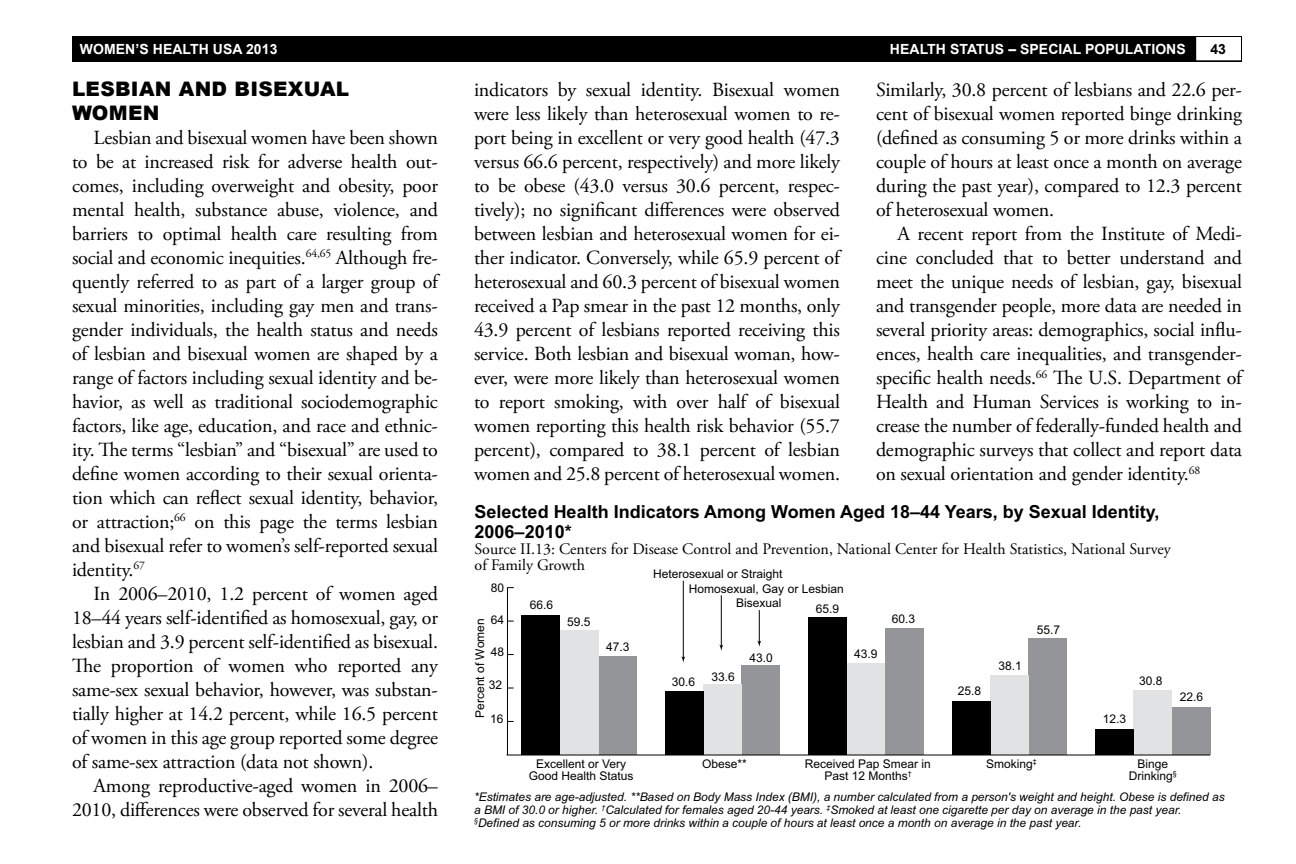
<style>
.page{position:relative;width:1296px;height:864px;background:#fff}
.page>*{position:absolute;margin:0;border:0;box-sizing:border-box;transform-origin:0 0}
.text{font:20px/24px "Adobe Garamond Pro";letter-spacing:-.01em;color:#000;text-align:justify}
.t1{font:900 20px/24px "Arial";letter-spacing:.015em;color:#000}
.t2{font:700 18px/20px "Arial";color:#000}
.t3{font:16px/16px "Adobe Garamond Pro";color:#000}
.t4{font:700 14px "Arial";letter-spacing:.005em;color:#fff}
.t5{font:700 14px "Arial";color:#000}
.t6{font:italic 12px/13px "Arial";color:#000}
.t7{font:12px/14.6px "Arial";color:#000}
.t8{font:7px "Arial";color:#000}
</style>
<div class="page">
<div style="left:72px;top:36px;width:1170px;height:25px;background:#000"></div>
<div style="left:1196px;top:36px;width:46px;height:25px;background:#fff"></div>
<div style="left:1195px;top:36px;width:47px;height:25px;border:1px solid #000"></div>
<hr style="left:721px;top:595px;width:1px;height:51px;background:#000">
<svg style="left:719px;top:645px;width:4px;height:6px"></svg>
<hr style="left:759px;top:610px;width:1px;height:32px;background:#000">
<svg style="left:757px;top:641px;width:4px;height:6px"></svg>
<hr style="left:683px;top:581px;width:1px;height:77px;background:#000">
<svg style="left:681px;top:656px;width:4px;height:7px"></svg>
<hr style="left:507px;top:588px;width:1px;height:167px;background:#000">
<div style="left:598px;top:656px;width:39px;height:99px;background:#939598"></div>
<div style="left:742px;top:665px;width:38px;height:90px;background:#939598"></div>
<div style="left:885px;top:629px;width:38px;height:126px;background:#939598"></div>
<div style="left:1028px;top:638px;width:39px;height:117px;background:#939598"></div>
<div style="left:1172px;top:708px;width:38px;height:47px;background:#939598"></div>
<div style="left:560px;top:630px;width:38px;height:125px;background:#e1e2e3"></div>
<div style="left:703px;top:685px;width:39px;height:70px;background:#e1e2e3"></div>
<div style="left:847px;top:663px;width:38px;height:92px;background:#e1e2e3"></div>
<div style="left:990px;top:675px;width:38px;height:80px;background:#e1e2e3"></div>
<div style="left:1134px;top:691px;width:38px;height:64px;background:#e1e2e3"></div>
<div style="left:522px;top:616px;width:38px;height:139px;background:#000"></div>
<div style="left:665px;top:691px;width:38px;height:64px;background:#000"></div>
<div style="left:809px;top:617px;width:38px;height:138px;background:#000"></div>
<div style="left:952px;top:701px;width:38px;height:54px;background:#000"></div>
<div style="left:1095px;top:729px;width:39px;height:26px;background:#000"></div>
<hr style="left:507px;top:755px;width:703px;height:1px;background:#000">
<p class="t4" style="left:80px;top:40px;width:199px">WOMEN’S HEALTH USA 2013</p>
<p class="t4" style="left:890px;top:40px;width:297px">HEALTH STATUS – SPECIAL POPULATIONS</p>
<p class="t5" style="left:1210px;top:40px;width:17px">43</p>
<h1 class="t1" style="left:72px;top:76px;width:279px">LESBIAN AND BISEXUAL<br>WOMEN</h1>
<p class="text" style="left:72px;top:126px;width:368px;text-indent:22px">Lesbian and bisexual women have been shown to be at increased risk for adverse health out&shy;comes, including overweight and obesity, poor mental health, substance abuse, violence, and barriers to optimal health care resulting from social and economic inequities.<sup>64,65</sup> Although fre&shy;quently referred to as part of a larger group of sexual minorities, including gay men and trans&shy;gender individuals, the health status and needs of lesbian and bisexual women are shaped by a range of factors including sexual identity and be&shy;havior, as well as traditional sociodemographic factors, like age, education, and race and ethnic&shy;ity. The terms “lesbian” and “bisexual” are used to define women according to their sexual orienta&shy;tion which can reflect sexual identity, behavior, or attraction;<sup>66</sup> on this page the terms lesbian and bisexual refer to women’s self-reported sexual identity.<sup>67</sup></p>
<p class="text" style="left:72px;top:582px;width:368px;text-indent:22px">In 2006–2010, 1.2 percent of women aged 18–44 years self-identified as homosexual, gay, or lesbian and 3.9 percent self-identified as bisexual.<br>The proportion of women who reported any same-sex sexual behavior, however, was substan&shy;tially higher at 14.2 percent, while 16.5 percent of women in this age group reported some degree of same-sex attraction (data not shown).</p>
<p class="text" style="left:72px;top:774px;width:367px;text-align:right">Among reproductive-aged women in 2006–<br>2010, differences were observed for several health</p>
<p class="text" style="left:474px;top:79px;width:368px">indicators by sexual identity. Bisexual women were less likely than heterosexual women to re&shy;port being in excellent or very good health (47.3 versus 66.6 percent, respectively) and more likely to be obese (43.0 versus 30.6 percent, respec&shy;tively); no significant differences were observed between lesbian and heterosexual women for ei&shy;ther indicator. Conversely, while 65.9 percent of heterosexual and 60.3 percent of bisexual women received a Pap smear in the past 12 months, only 43.9 percent of lesbians reported receiving this service. Both lesbian and bisexual woman, how&shy;ever, were more likely than heterosexual women to report smoking, with over half of bisexual women reporting this health risk behavior (55.7 percent), compared to 38.1 percent of lesbian women and 25.8 percent of heterosexual women.</p>
<p class="text" style="left:876px;top:79px;width:368px">Similarly, 30.8 percent of lesbians and 22.6 per&shy;cent of bisexual women reported binge drinking (defined as consuming 5 or more drinks within a couple of hours at least once a month on average during the past year), compared to 12.3 percent of heterosexual women.</p>
<p class="text" style="left:876px;top:223px;width:368px;text-indent:22px">A recent report from the Institute of Medi&shy;cine concluded that to better understand and meet the unique needs of lesbian, gay, bisexual and transgender people, more data are needed in several priority areas: demographics, social influ&shy;ences, health care inequalities, and transgender&shy;specific health needs.<sup>66</sup> The U.S. Department of Health and Human Services is working to in&shy;crease the number of federally-funded health and demographic surveys that collect and report data on sexual orientation and gender identity.<sup>68</sup></p>
<p class="t2" style="left:475px;top:502px;width:686px">Selected Health Indicators Among Women Aged 18–44 Years, by Sexual Identity,<br>2006–2010*</p>
<p class="t3" style="left:475px;top:542px;width:698px">Source II.13: Centers for Disease Control and Prevention, National Center for Health Statistics, National Survey of Family Growth</p>
<p class="t7" style="left:689px;top:567px;width:156px;text-indent:-36px">Heterosexual or Straight<br>Homosexual, Gay or Lesbian</p>
<p class="t7" style="left:491px;top:581px;width:15px">80</p>
<p class="t7" style="left:530px;top:598px;width:25px">66.6</p>
<p class="t7" style="left:736px;top:596px;width:47px">Bisexual</p>
<p class="t7" style="left:816px;top:601px;width:25px">65.9</p>
<p class="t7" style="left:892px;top:612px;width:25px">60.3</p>
<p class="t7" style="left:491px;top:612px;width:15px">64</p>
<p class="t7" style="left:567px;top:614px;width:25px">59.5</p>
<p class="t7" style="left:473px;top:718px;width:101px;rotate:-90deg">Percent of Women</p>
<p class="t7" style="left:1037px;top:623px;width:25px">55.7</p>
<p class="t7" style="left:606px;top:639px;width:25px">47.3</p>
<p class="t7" style="left:491px;top:645px;width:15px">48</p>
<p class="t7" style="left:854px;top:647px;width:25px">43.9</p>
<p class="t7" style="left:750px;top:651px;width:25px">43.0</p>
<p class="t7" style="left:999px;top:659px;width:25px">38.1</p>
<p class="t7" style="left:711px;top:669px;width:25px">33.6</p>
<p class="t7" style="left:1139px;top:673px;width:25px">30.8</p>
<p class="t7" style="left:672px;top:674px;width:25px">30.6</p>
<p class="t7" style="left:489px;top:678px;width:15px">32</p>
<p class="t7" style="left:958px;top:684px;width:25px">25.8</p>
<p class="t7" style="left:1180px;top:690px;width:25px">22.6</p>
<p class="t7" style="left:1103px;top:711px;width:25px">12.3</p>
<p class="t7" style="left:490px;top:712px;width:15px">16</p>
<p class="t7" style="left:805px;top:756px;width:128px">Received Pap Smear in</p>
<p class="t8" style="left:1033px;top:757px;width:5px">‡</p>
<p class="t7" style="left:824px;top:768px;width:89px">Past 12 Months<sup>†</sup></p>
<p class="t7" style="left:536px;top:756px;width:92px">Excellent or Very</p>
<p class="t7" style="left:702px;top:756px;width:46px">Obese**</p>
<p class="t7" style="left:529px;top:768px;width:106px">Good Health Status</p>
<p class="t7" style="left:986px;top:756px;width:48px">Smoking</p>
<p class="t7" style="left:1129px;top:758px;width:49px;line-height:12px;text-align:center">Binge<br>Drinking<sup>§</sup></p>
<p class="t6" style="left:474px;top:790px;width:752px">*Estimates are age-adjusted. **Based on Body Mass Index (BMI), a number calculated from a person's weight and height. Obese is defined as a BMI of 30.0 or higher. <sup>†</sup>Calculated for females aged 20-44 years. <sup>‡</sup>Smoked at least one cigarette per day on average in the past year. <sup>§</sup>Defined as consuming 5 or more drinks within a couple of hours at least once a month on average in the past year.</p>
</div>
